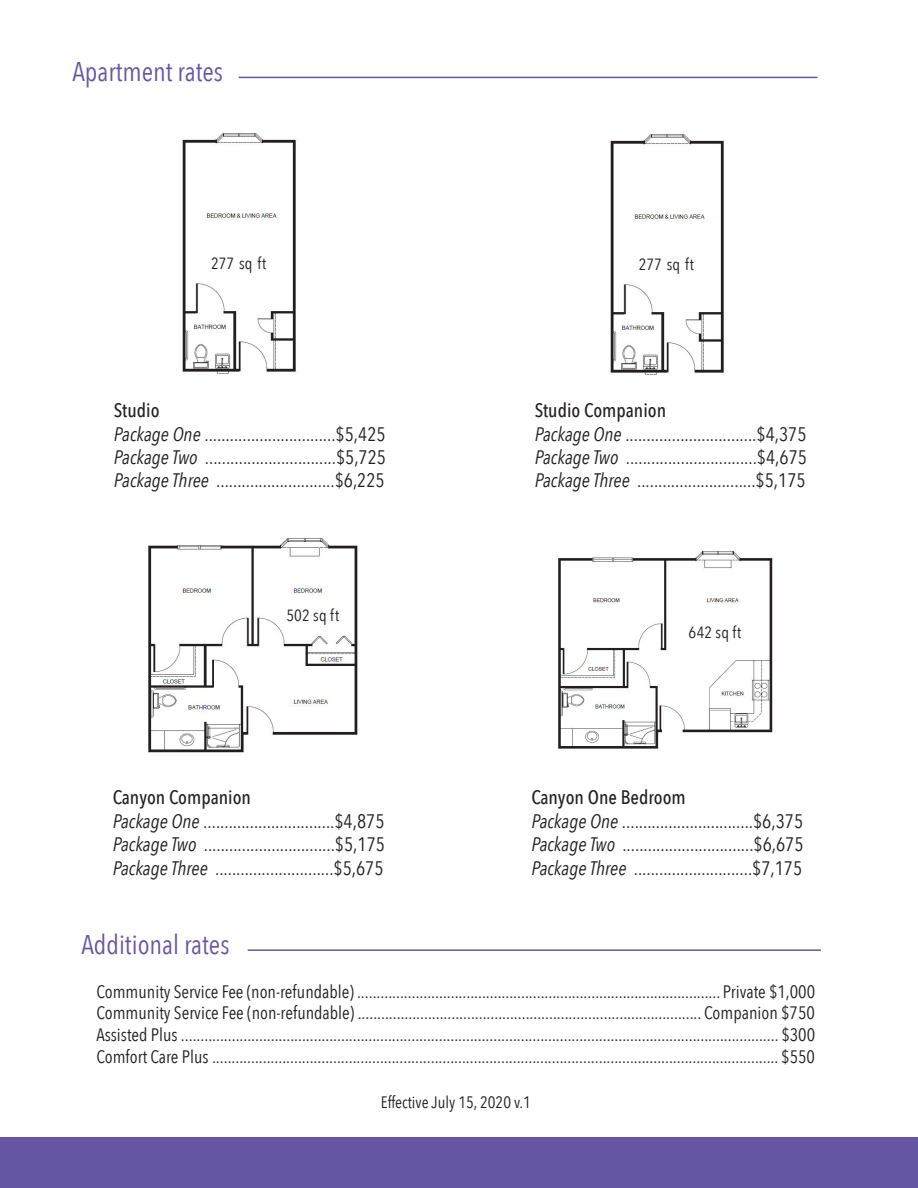
<style>
.page{position:relative;width:918px;height:1188px;background:#fff}
.page>*{position:absolute;margin:0;border:0;box-sizing:border-box;transform-origin:0 0}
.t1{font:27px "Avenir Next Condensed";color:#6655a3}
.t2{font:19.5px "Avenir Next Condensed";color:#231f20}
.t3{font:500 19.5px "Avenir Next Condensed";color:#231f20}
.t4{font:18px "Avenir Next Condensed";color:#231f20}
.t5{font:16.5px "Avenir Next Condensed";color:#231f20}
.t6{font:16.2px "Avenir Next Condensed";letter-spacing:.015em;color:#231f20}
.s1{font-style:italic}
</style>
<div class="page">
<hr style="left:239px;top:77px;width:579px;height:1px;background:#6655a3">
<hr style="left:248px;top:949px;width:573px;height:2px;background:#6655a3">
<div style="left:0;top:1137px;width:918px;height:51px;background:#6655a3"></div>
<img style="left:182px;top:133px;width:114px;height:241px">
<img style="left:558px;top:551px;width:215px;height:198px">
<img style="left:148px;top:538px;width:210px;height:215px">
<img style="left:610px;top:134px;width:114px;height:241px">
<p class="t1" style="left:72px;top:48px;width:152px">Apartment rates</p>
<p class="t6" style="left:211px;top:249px;width:57px">277 sq ft</p>
<p class="t3" style="left:114px;top:399px;width:47px">Studio</p>
<p class="t2" style="left:114px;top:417px;width:273px"><span class="s1">Package One</span> ...............................$5,425</p>
<p class="t2" style="left:114px;top:440px;width:274px"><span class="s1">Package Two</span> ...............................$5,725</p>
<p class="t2" style="left:114px;top:464px;width:272px"><span class="s1">Package Three</span> ............................$6,225</p>
<p class="t6" style="left:286px;top:602px;width:54px">502 sq ft</p>
<p class="t3" style="left:113px;top:786px;width:140px">Canyon Companion</p>
<p class="t2" style="left:113px;top:804px;width:273px"><span class="s1">Package One</span> ...............................$4,875</p>
<p class="t2" style="left:113px;top:828px;width:274px"><span class="s1">Package Two</span> ...............................$5,175</p>
<p class="t2" style="left:113px;top:851px;width:272px"><span class="s1">Package Three</span> ............................$5,675</p>
<p class="t1" style="left:81px;top:921px;width:150px">Additional rates</p>
<p class="t6" style="left:639px;top:250px;width:57px">277 sq ft</p>
<p class="t3" style="left:535px;top:399px;width:133px">Studio Companion</p>
<p class="t2" style="left:535px;top:417px;width:273px"><span class="s1">Package One</span> ...............................$4,375</p>
<p class="t2" style="left:535px;top:440px;width:274px"><span class="s1">Package Two</span> ...............................$4,675</p>
<p class="t2" style="left:535px;top:464px;width:272px"><span class="s1">Package Three</span> ............................$5,175</p>
<p class="t6" style="left:688px;top:618px;width:54px">642 sq ft</p>
<p class="t3" style="left:531px;top:786px;width:156px">Canyon One Bedroom</p>
<p class="t2" style="left:531px;top:804px;width:273px"><span class="s1">Package One</span> ...............................$6,375</p>
<p class="t2" style="left:531px;top:828px;width:274px"><span class="s1">Package Two</span> ...............................$6,675</p>
<p class="t2" style="left:531px;top:851px;width:272px"><span class="s1">Package Three</span> ............................$7,175</p>
<p class="t4" style="left:96px;top:976px;width:720px">Community Service Fee (non-refundable) ............................................................................................. Private $1,000</p>
<p class="t4" style="left:96px;top:998px;width:720px">Community Service Fee (non-refundable) ........................................................................................ Companion $750</p>
<p class="t4" style="left:96px;top:1019px;width:720px">Assisted Plus ......................................................................................................................................................... $300</p>
<p class="t4" style="left:96px;top:1041px;width:720px">Comfort Care Plus ................................................................................................................................................. $550</p>
<p class="t5" style="left:381px;top:1088px;width:152px">Effective July 15, 2020 v.1</p>
</div>
